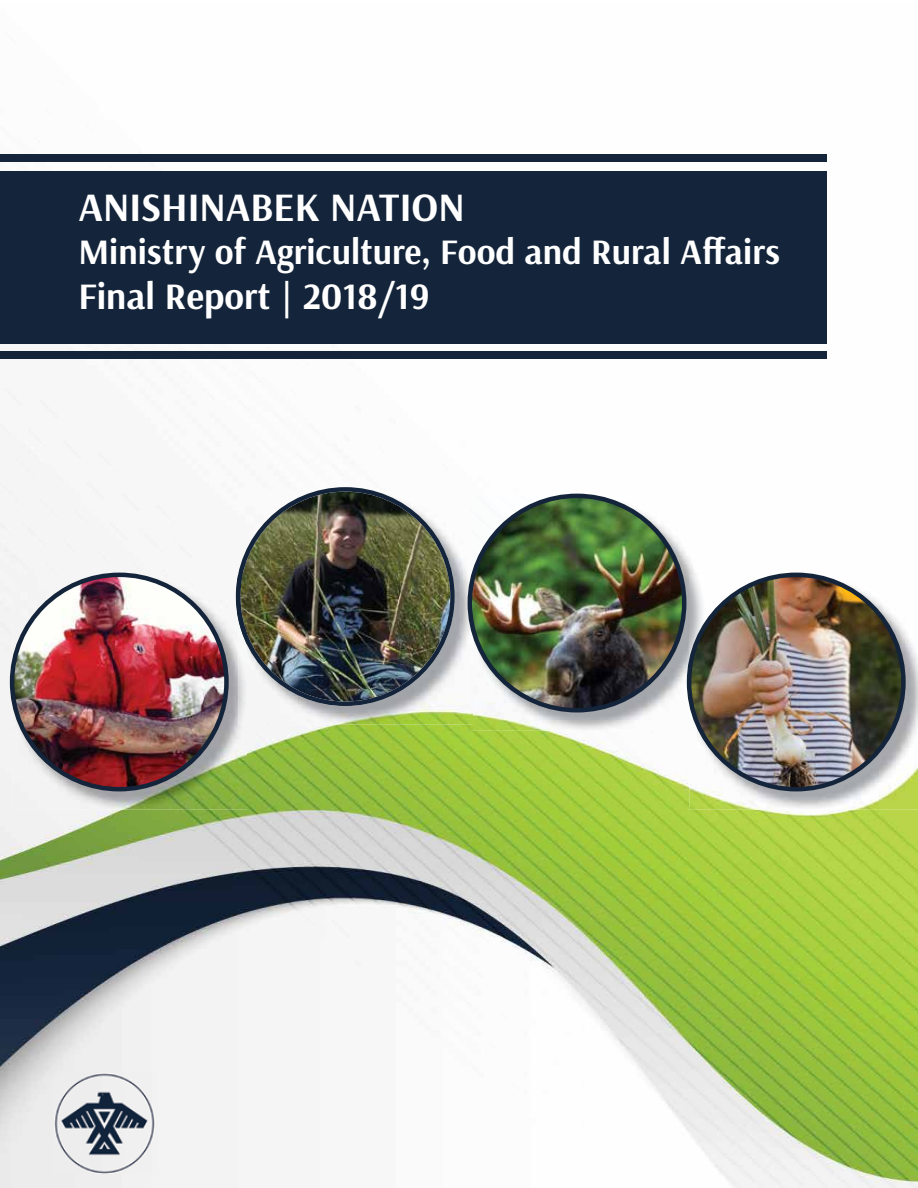
<style>
.page{position:relative;width:918px;height:1188px;background:#fff}
.page>*{position:absolute;margin:0;border:0;box-sizing:border-box;transform-origin:0 0}
.t1{font:700 40.5px "Arsenal";color:#fff}
.t2{font:700 37.5px "Arsenal";color:#fff}
.t3{font:700 36px "Arsenal";color:#fff}
</style>
<div class="page">
<img style="left:0;top:154px;width:918px;height:1034px">
<div style="left:0;top:171px;width:826px;height:172px;background:#14243a"></div>
<div style="left:0;top:351px;width:826px;height:8px;background:#14243a"></div>
<div style="left:0;top:154px;width:826px;height:8px;background:#14243a"></div>
<img style="left:247px;top:490px;width:226px;height:234px">
<img style="left:236px;top:487px;width:219px;height:219px">
<img style="left:470px;top:496px;width:235px;height:235px">
<img style="left:470px;top:712px;width:3px;height:12px">
<img style="left:468px;top:494px;width:218px;height:218px">
<img style="left:12px;top:575px;width:235px;height:235px">
<img style="left:238px;top:645px;width:9px;height:79px">
<img style="left:236px;top:575px;width:11px;height:70px">
<img style="left:10px;top:573px;width:219px;height:218px">
<img style="left:689px;top:575px;width:229px;height:235px">
<img style="left:687px;top:573px;width:219px;height:218px">
<img style="left:52px;top:1071px;width:106px;height:103px">
<p class="t1" style="left:78px;top:182px;width:388px">ANISHINABEK NATION</p>
<p class="t3" style="left:78px;top:229px;width:703px">Ministry of Agriculture, Food and Rural Affairs</p>
<p class="t2" style="left:78px;top:273px;width:353px">Final Report | 2018/19</p>
</div>
